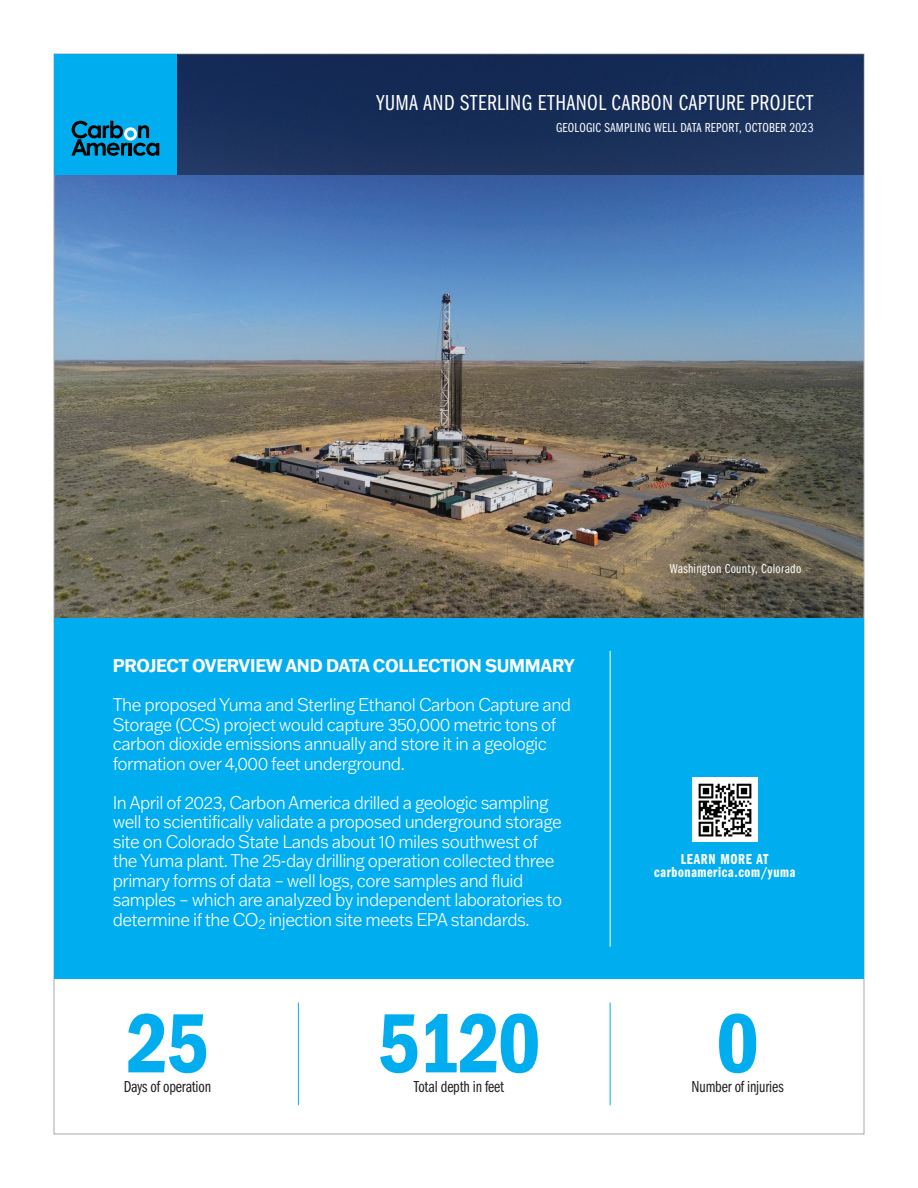
<style>
.page{position:relative;width:918px;height:1188px;background:#fff}
.page>*{position:absolute;margin:0;border:0;box-sizing:border-box;transform-origin:0 0}
.t1{font:87px "Franklin Gothic URW Con Dem";letter-spacing:-.03em;color:#00aeef;scale:.96 1}
.t2{font:22.5px "Franklin Gothic URW Com Boo";letter-spacing:.02em;color:#fff}
.t3{font:300 18px/19.5px "Franklin Gothic ATF";letter-spacing:-.03em;color:#fff;scale:.94 1}
.t4{font:700 18px "Franklin Gothic ATF";letter-spacing:-.02em;color:#fff;scale:.95 1}
.t5{font:16.5px "Franklin Gothic URW Com Boo";letter-spacing:-.01em;color:#231f20}
.t6{font:15px/13.5px "Franklin Gothic URW Com Dem";letter-spacing:.04em;color:#fff;text-align:center}
.t7{font:13.5px "Franklin Gothic URW Com Boo";letter-spacing:.02em;color:#fff}
</style>
<div class="page">
<img style="left:56px;top:174px;width:806px;height:444px">
<div style="left:170px;top:54px;width:694px;height:120px;background:#172e59"></div>
<div style="left:54px;top:618px;width:810px;height:360px;background:#00aeef"></div>
<hr style="left:298px;top:1003px;width:1px;height:102px;background:#00aeef">
<hr style="left:610px;top:1003px;width:1px;height:102px;background:#00aeef">
<hr style="left:610px;top:651px;width:1px;height:296px;background:#fff">
<div style="left:54px;top:54px;width:123px;height:120px;background:#00aeef"></div>
<svg style="left:71px;top:121px;width:88px;height:35px"></svg>
<img style="left:692px;top:778px;width:65px;height:64px">
<p class="t2" style="left:377px;top:87px;width:438px">YUMA AND STERLING ETHANOL CARBON CAPTURE PROJECT</p>
<p class="t7" style="left:556px;top:118px;width:259px">GEOLOGIC SAMPLING WELL DATA REPORT, OCTOBER 2023</p>
<p class="t4" style="left:113px;top:654px;width:488px">PROJECT OVERVIEW AND DATA COLLECTION SUMMARY</p>
<p class="t3" style="left:113px;top:695px;width:489px">The proposed Yuma and Sterling Ethanol Carbon Capture and Storage (CCS) project would capture 350,000 metric tons of carbon dioxide emissions annually and store it in a geologic formation over 4,000 feet underground.</p>
<p class="t3" style="left:113px;top:792px;width:480px">In April of 2023, Carbon America drilled a geologic sampling well to scientifically validate a proposed underground storage site on Colorado State Lands about 10 miles southwest of the Yuma plant. The 25-day drilling operation collected three primary forms of data – well logs, core samples and fluid samples – which are analyzed by independent laboratories to determine if the CO<sub>2</sub> injection site meets EPA standards.</p>
<p class="t7" style="left:670px;top:560px;width:133px">Washington County, Colorado</p>
<p class="t6" style="left:654px;top:851px;width:143px">LEARN MORE AT carbonamerica.com/yuma</p>
<h1 class="t1" style="left:126px;top:985px;width:88px">25</h1>
<h1 class="t1" style="left:377px;top:985px;width:171px">5120</h1>
<p class="t5" style="left:414px;top:1075px;width:92px">Total depth in feet</p>
<p class="t5" style="left:692px;top:1075px;width:94px">Number of injuries</p>
<h1 class="t1" style="left:716px;top:985px;width:46px">0</h1>
<p class="t5" style="left:124px;top:1075px;width:89px">Days of operation</p>
</div>
